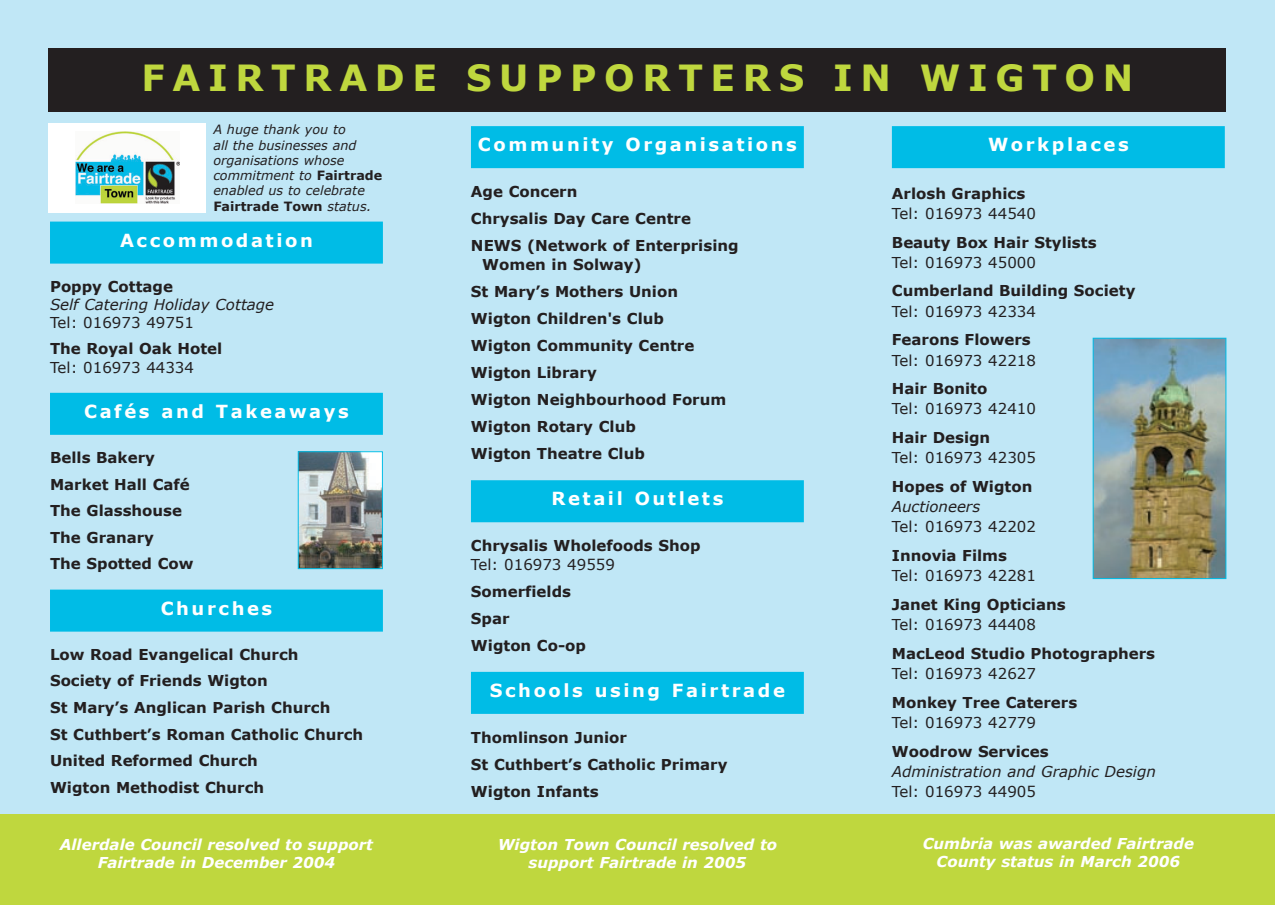
<style>
.page{position:relative;width:1275px;height:905px;background:#fff}
.page>*{position:absolute;margin:0;border:0;box-sizing:border-box;transform-origin:0 0}
.t1{font:700 36px "Verdana";letter-spacing:.215em;color:#bfd73e}
.t2{font:700 18px "Verdana";letter-spacing:.14em;color:#fff}
.t3{font:700 15px/27px "Verdana";color:#231f20}
.t4{font:15px "Verdana";color:#231f20}
.t5{font:italic 700 15px/18px "Verdana";color:#fff;text-align:center}
.t6{font:italic 15px "Verdana";color:#231f20}
.t7{font:italic 12.75px/15.3px "Verdana";color:#231f20}
.s1{font-weight:700;font-style:normal}
</style>
<div class="page">
<div style="left:0;top:0;width:1275px;height:899px;background:#c0e7f6"></div>
<div style="left:50px;top:221px;width:333px;height:42px;background:#00bce6"></div>
<div style="left:50px;top:393px;width:333px;height:42px;background:#00bce6"></div>
<div style="left:50px;top:589px;width:333px;height:42px;background:#00bce6"></div>
<div style="left:471px;top:126px;width:333px;height:42px;background:#00bce6"></div>
<div style="left:471px;top:480px;width:333px;height:42px;background:#00bce6"></div>
<div style="left:471px;top:671px;width:333px;height:42px;background:#00bce6"></div>
<div style="left:892px;top:126px;width:333px;height:42px;background:#00bce6"></div>
<div style="left:0;top:814px;width:1275px;height:90px;background:#bfd73e"></div>
<div style="left:49px;top:49px;width:1177px;height:63px;background:#231f20"></div>
<div style="left:49px;top:123px;width:157px;height:89px;background:#fff"></div>
<img style="left:76px;top:131px;width:103px;height:73px">
<img style="left:300px;top:453px;width:81px;height:114px">
<div style="left:298px;top:451px;width:85px;height:118px;border:1px solid #00bce6"></div>
<img style="left:1095px;top:340px;width:129px;height:237px">
<div style="left:1093px;top:338px;width:133px;height:241px;border:1px solid #00bce6"></div>
<h1 class="t1" style="left:141px;top:54px;width:993px">FAIRTRADE SUPPORTERS IN WIGTON</h1>
<p class="t7" style="left:213px;top:121px;width:170px">A huge thank you to<br>all the businesses and organisations whose commitment to <span class="s1">Fairtrade </span>enabled us to celebrate<br><span class="s1">Fairtrade Town</span> status.</p>
<p class="t2" style="left:120px;top:228px;width:194px">Accommodation</p>
<p class="t3" style="left:50px;top:272px;width:124px">Poppy Cottage</p>
<p class="t6" style="left:50px;top:295px;width:226px">Self Catering Holiday Cottage</p>
<p class="t4" style="left:50px;top:313px;width:146px">Tel: 016973 49751</p>
<p class="t3" style="left:50px;top:335px;width:174px">The Royal Oak Hotel</p>
<p class="t4" style="left:50px;top:357px;width:146px">Tel: 016973 44334</p>
<p class="t2" style="left:84px;top:400px;width:266px">Cafés and Takeaways</p>
<p class="t3" style="left:50px;top:444px;width:145px;line-height:26.5px">Bells Bakery<br>Market Hall Café<br>The Glasshouse<br>The Granary<br>The Spotted Cow</p>
<p class="t2" style="left:161px;top:596px;width:113px">Churches</p>
<p class="t3" style="left:50px;top:640px;width:315px;line-height:26.5px">Low Road Evangelical Church<br>Society of Friends Wigton<br>St Mary’s Anglican Parish Church<br>St Cuthbert’s Roman Catholic Church<br>United Reformed Church<br>Wigton Methodist Church</p>
<p class="t2" style="left:478px;top:133px;width:321px">Community Organisations</p>
<p class="t3" style="left:471px;top:177px;width:269px">Age Concern<br>Chrysalis Day Care Centre<br>NEWS (Network of Enterprising</p>
<p class="t3" style="left:471px;top:250px;width:257px;text-indent:11px">Women in Solway)<br>St Mary’s Mothers Union<br>Wigton Children's Club<br>Wigton Community Centre<br>Wigton Library<br>Wigton Neighbourhood Forum<br>Wigton Rotary Club<br>Wigton Theatre Club</p>
<p class="t2" style="left:551px;top:487px;width:173px">Retail Outlets</p>
<p class="t3" style="left:471px;top:531px;width:231px">Chrysalis Wholefoods Shop</p>
<p class="t4" style="left:471px;top:554px;width:146px">Tel: 016973 49559</p>
<p class="t3" style="left:471px;top:577px;width:117px">Somerfields<br>Spar<br>Wigton Co-op</p>
<p class="t2" style="left:490px;top:678px;width:297px">Schools using Fairtrade</p>
<p class="t3" style="left:471px;top:723px;width:258px">Thomlinson Junior<br>St Cuthbert’s Catholic Primary<br>Wigton Infants</p>
<p class="t2" style="left:988px;top:133px;width:142px">Workplaces</p>
<p class="t3" style="left:892px;top:179px;width:135px">Arlosh Graphics</p>
<p class="t4" style="left:892px;top:204px;width:146px">Tel: 016973 44540</p>
<p class="t3" style="left:892px;top:228px;width:206px">Beauty Box Hair Stylists</p>
<p class="t4" style="left:892px;top:253px;width:146px">Tel: 016973 45000</p>
<p class="t3" style="left:892px;top:277px;width:245px">Cumberland Building Society</p>
<p class="t4" style="left:892px;top:301px;width:146px">Tel: 016973 42334</p>
<p class="t3" style="left:892px;top:326px;width:140px">Fearons Flowers</p>
<p class="t4" style="left:892px;top:350px;width:146px">Tel: 016973 42218</p>
<p class="t3" style="left:892px;top:375px;width:97px">Hair Bonito</p>
<p class="t4" style="left:892px;top:399px;width:146px">Tel: 016973 42410</p>
<p class="t3" style="left:892px;top:423px;width:100px">Hair Design</p>
<p class="t4" style="left:892px;top:448px;width:146px">Tel: 016973 42305</p>
<p class="t3" style="left:892px;top:472px;width:142px">Hopes of Wigton</p>
<p class="t6" style="left:892px;top:497px;width:90px">Auctioneers</p>
<p class="t4" style="left:892px;top:517px;width:146px">Tel: 016973 42202</p>
<p class="t3" style="left:892px;top:541px;width:117px">Innovia Films</p>
<p class="t4" style="left:892px;top:566px;width:146px">Tel: 016973 42281</p>
<p class="t3" style="left:892px;top:590px;width:175px">Janet King Opticians</p>
<p class="t4" style="left:892px;top:615px;width:146px">Tel: 016973 44408</p>
<p class="t3" style="left:892px;top:639px;width:265px">MacLeod Studio Photographers</p>
<p class="t4" style="left:892px;top:664px;width:146px">Tel: 016973 42627</p>
<p class="t3" style="left:892px;top:688px;width:187px">Monkey Tree Caterers</p>
<p class="t4" style="left:892px;top:712px;width:146px">Tel: 016973 42779</p>
<p class="t3" style="left:892px;top:737px;width:158px">Woodrow Services</p>
<p class="t6" style="left:892px;top:761px;width:265px">Administration and Graphic Design</p>
<p class="t4" style="left:892px;top:781px;width:146px">Tel: 016973 44905</p>
<p class="t5" style="left:60px;top:834px;width:315px">Allerdale Council resolved to support<br>Fairtrade in December 2004</p>
<p class="t5" style="left:498px;top:834px;width:281px">Wigton Town Council resolved to support Fairtrade in 2005</p>
<p class="t5" style="left:923px;top:833px;width:273px">Cumbria was awarded Fairtrade<br>County status in March 2006</p>
</div>
